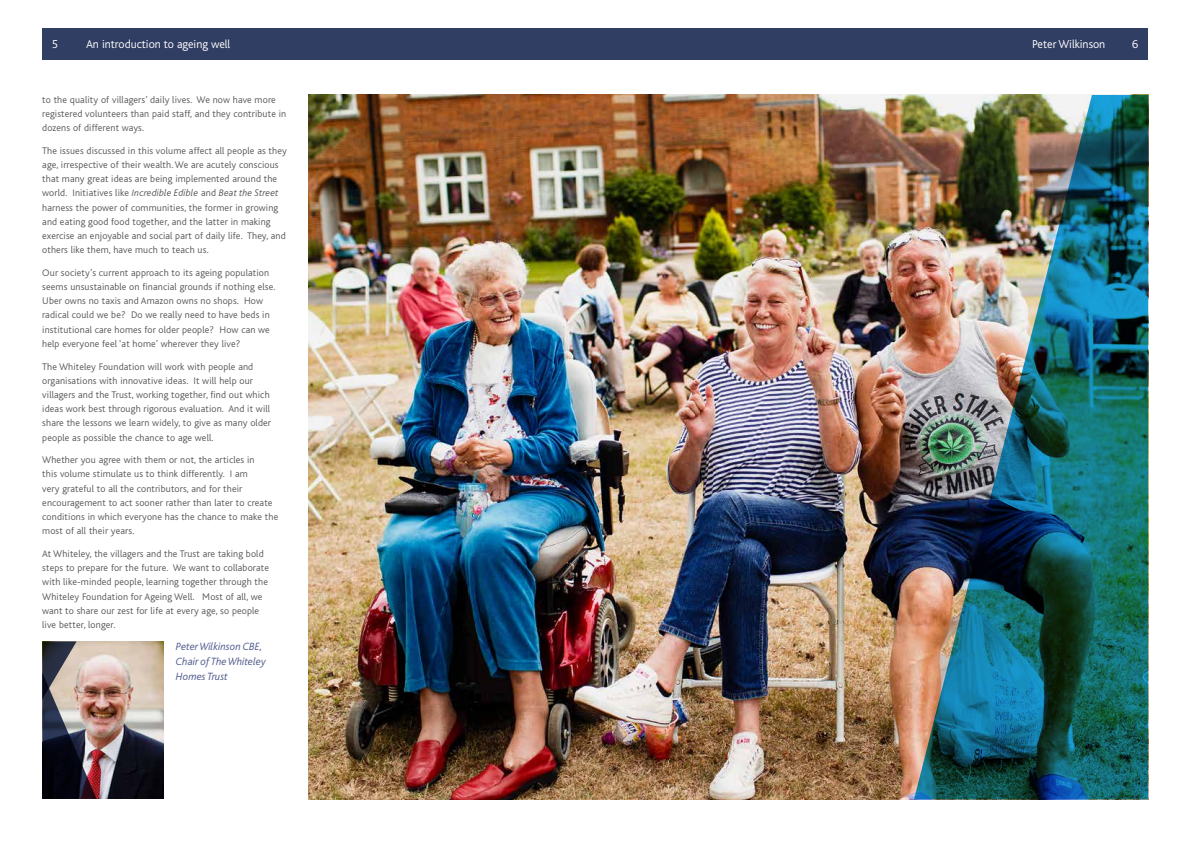
<style>
.page{position:relative;width:1191px;height:842px;background:#fff}
.page>*{position:absolute;margin:0;border:0;box-sizing:border-box;transform-origin:0 0}
.t1{font:300 12px "Bliss";color:#fff}
.t2{font:italic 300 11px/15px "Bliss";color:#4d578a}
.t3{font:300 10px/14.2px "Bliss";letter-spacing:.015em;color:#575756}
.s1{font-style:italic}
</style>
<div class="page">
<img style="left:309px;top:95px;width:605px;height:704px">
<img style="left:914px;top:95px;width:234px;height:704px">
<img style="left:97px;top:641px;width:67px;height:158px">
<img style="left:42px;top:641px;width:55px;height:158px">
<div style="left:42px;top:28px;width:1106px;height:32px;background:#313e64"></div>
<p class="t1" style="left:52px;top:38px;width:8px">5</p>
<p class="t1" style="left:86px;top:38px;width:146px">An introduction to ageing well</p>
<p class="t1" style="left:1032px;top:38px;width:75px">Peter Wilkinson</p>
<p class="t1" style="left:1132px;top:38px;width:8px">6</p>
<p class="t3" style="left:42px;top:92px;width:245px">to the quality of villagers’ daily lives. We now have more registered volunteers than paid staff, and they contribute in dozens of different ways.</p>
<p class="t3" style="left:42px;top:144px;width:246px">The issues discussed in this volume affect all people as they age, irrespective of their wealth. We are acutely conscious that many great ideas are being implemented around the world. Initiatives like <span class="s1">Incredible Edible</span> and <span class="s1">Beat the Street </span>harness the power of communities, the former in growing and eating good food together, and the latter in making exercise an enjoyable and social part of daily life. They, and others like them, have much to teach us.</p>
<p class="t3" style="left:42px;top:266px;width:235px">Our society’s current approach to its ageing population seems unsustainable on financial grounds if nothing else.<br>Uber owns no taxis and Amazon owns no shops. How radical could we be? Do we really need to have beds in institutional care homes for older people? How can we help everyone feel ‘at home’ wherever they live?</p>
<p class="t3" style="left:42px;top:359px;width:230px">The Whiteley Foundation will work with people and organisations with innovative ideas. It will help our villagers and the Trust, working together, find out which ideas work best through rigorous evaluation. And it will share the lessons we learn widely, to give as many older people as possible the chance to age well.</p>
<p class="t3" style="left:42px;top:453px;width:238px">Whether you agree with them or not, the articles in<br>this volume stimulate us to think differently. I am<br>very grateful to all the contributors, and for their encouragement to act sooner rather than later to create conditions in which everyone has the chance to make the most of all their years.</p>
<p class="t3" style="left:42px;top:547px;width:228px">At Whiteley, the villagers and the Trust are taking bold steps to prepare for the future. We want to collaborate with like-minded people, learning together through the Whiteley Foundation for Ageing Well. Most of all, we want to share our zest for life at every age, so people live better, longer.</p>
<p class="t2" style="left:176px;top:639px;width:91px">Peter Wilkinson CBE,<br>Chair of The Whiteley<br>Homes Trust</p>
</div>
